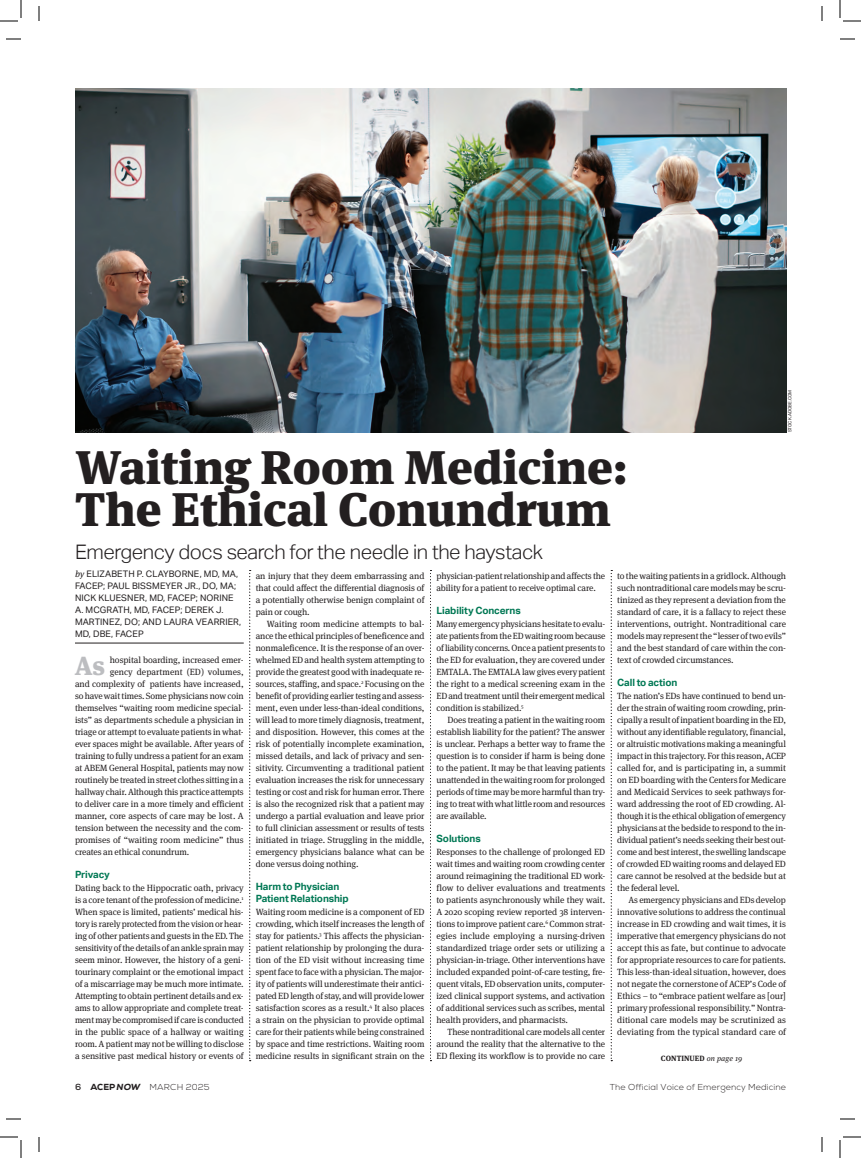
<style>
.page{position:relative;width:861px;height:1158px;background:#fff}
.page>*{position:absolute;margin:0;border:0;box-sizing:border-box;transform-origin:0 0}
.t1{font:900 47px/42px "Meta Serif Pro";letter-spacing:-.01em;color:#231f20}
.t2{font:900 26.2px "Meta Serif Pro";color:#bcbdc0}
.t3{font:300 20px "Aktiv Grotesk";letter-spacing:-.02em;color:#231f20}
.t4{font:700 10px/12px "Aktiv Grotesk";letter-spacing:-.01em;color:#007854}
.t5{font:9px/12px "Meta Serif Pro";letter-spacing:-.01em;color:#231f20;text-align:justify}
.t6{font:9px/12px "Aktiv Grotesk";letter-spacing:.01em;color:#231f20}
.t7{font:9px "Meta Serif Pro";letter-spacing:.01em;color:#231f20}
.t8{font:300 8.6px "Nexa";letter-spacing:.01em;color:#231f20}
.t9{font:700 7.6px "Meta Serif Pro";letter-spacing:.01em;color:#231f20}
.t10{font:4.5px "Aktiv Grotesk";color:#231f20}
.s1{font-family:"Meta Serif Pro";font-style:italic}
.s2{font-weight:400;font-style:italic}
.s3{font-weight:700;font-size:8.8px}
.s4{font-weight:800;font-size:8.8px}
.s5{font-weight:800;font-style:italic;font-size:8.8px}
</style>
<div class="page">
<hr style="left:75px;top:643px;width:169px;height:1px;background:#231f20">
<svg style="left:249px;top:570px;width:2px;height:491px"></svg>
<svg style="left:430px;top:570px;width:1px;height:491px"></svg>
<svg style="left:611px;top:570px;width:1px;height:491px"></svg>
<img style="left:75px;top:89px;width:711px;height:343px">
<svg style="left:6px;top:38px;width:15px;height:2px"></svg>
<svg style="left:840px;top:38px;width:15px;height:2px"></svg>
<svg style="left:6px;top:1118px;width:15px;height:2px"></svg>
<svg style="left:840px;top:1118px;width:15px;height:2px"></svg>
<svg style="left:38px;top:6px;width:2px;height:15px"></svg>
<svg style="left:38px;top:1137px;width:2px;height:15px"></svg>
<svg style="left:821px;top:6px;width:2px;height:15px"></svg>
<svg style="left:821px;top:1137px;width:2px;height:15px"></svg>
<svg style="left:0;top:0;width:22px;height:22px"></svg>
<svg style="left:0;top:1136px;width:22px;height:22px"></svg>
<svg style="left:839px;top:0;width:22px;height:22px"></svg>
<svg style="left:839px;top:1136px;width:22px;height:22px"></svg>
<p class="t10" style="left:787px;top:432px;width:44px;rotate:-90deg">STOCK.ADOBE.COM</p>
<h1 class="t1" style="left:75px;top:442px;width:554px">Waiting Room Medicine:<br>The Ethical Conundrum</h1>
<h3 class="t3" style="left:75px;top:540px;width:469px">Emergency docs search for the needle in the haystack</h3>
<p class="t6" style="left:75px;top:568px;width:168px"><span class="s1">by</span> ELIZABETH P. CLAYBORNE, MD, MA,<br>FACEP; PAUL BISSMEYER JR., DO, MA;<br>NICK KLUESNER, MD, FACEP; NORINE<br>A. MCGRATH, MD, FACEP; DEREK J.<br>MARTINEZ, DO; AND LAURA VEARRIER,<br>MD, DBE, FACEP</p>
<h2 class="t2" style="left:75px;top:644px;width:32px">As</h2>
<p class="t5" style="left:110px;top:653px;width:136px">hospital boarding, increased emer-</p>
<p class="t5" style="left:256px;top:569px;width:170px">an injury that they deem embarrassing and that could affect the differential diagnosis of a potentially otherwise benign complaint of pain or cough.</p>
<p class="t5" style="left:256px;top:617px;width:170px;text-indent:11px">Waiting room medicine attempts to bal&shy;ance the ethical principles of beneficence and nonmaleficence. It is the response of an over&shy;whelmed ED and health system attempting to provide the greatest good with inadequate re&shy;sources, staffing, and space.<sup>2</sup> Focusing on the benefit of providing earlier testing and assess&shy;ment, even under less-than-ideal conditions, will lead to more timely diagnosis, treatment, and disposition. However, this comes at the risk of potentially incomplete examination, missed details, and lack of privacy and sen&shy;sitivity. Circumventing a traditional patient evaluation increases the risk for unnecessary testing or cost and risk for human error. There is also the recognized risk that a patient may undergo a partial evaluation and leave prior to full clinician assessment or results of tests initiated in triage. Struggling in the middle, emergency physicians balance what can be done versus doing nothing.</p>
<p class="t4" style="left:256px;top:881px;width:94px">Harm to Physician<br>Patient Relationship</p>
<p class="t5" style="left:256px;top:905px;width:170px">Waiting room medicine is a component of ED crowding, which itself increases the length of stay for patients.<sup>3</sup> This affects the physician&shy;patient relationship by prolonging the dura&shy;tion of the ED visit without increasing time spent face to face with a physician. The major&shy;ity of patients will underestimate their antici&shy;pated ED length of stay, and will provide lower satisfaction scores as a result.<sup>4</sup> It also places a strain on the physician to provide optimal care for their patients while being constrained by space and time restrictions. Waiting room medicine results in significant strain on the</p>
<p class="t5" style="left:436px;top:569px;width:170px">physician-patient relationship and affects the ability for a patient to receive optimal care.</p>
<p class="t4" style="left:436px;top:605px;width:86px">Liability Concerns</p>
<p class="t5" style="left:436px;top:617px;width:170px">Many emergency physicians hesitate to evalu&shy;ate patients from the ED waiting room because of liability concerns. Once a patient presents to the ED for evaluation, they are covered under EMTALA. The EMTALA law gives every patient the right to a medical screening exam in the ED and treatment until their emergent medical condition is stabilized.<sup>5</sup></p>
<p class="t5" style="left:436px;top:713px;width:170px;text-indent:11px">Does treating a patient in the waiting room establish liability for the patient? The answer is unclear. Perhaps a better way to frame the question is to consider if harm is being done to the patient. It may be that leaving patients unattended in the waiting room for prolonged periods of time may be more harmful than try&shy;ing to treat with what little room and resources are available.</p>
<p class="t4" style="left:436px;top:833px;width:46px">Solutions</p>
<p class="t5" style="left:436px;top:845px;width:170px">Responses to the challenge of prolonged ED wait times and waiting room crowding center around reimagining the traditional ED work&shy;flow to deliver evaluations and treatments to patients asynchronously while they wait.<br>A 2020 scoping review reported 38 interven&shy;tions to improve patient care.<sup>6</sup> Common strat&shy;egies include employing a nursing-driven standardized triage order sets or utilizing a physician-in-triage. Other interventions have included expanded point-of-care testing, fre&shy;quent vitals, ED observation units, computer&shy;ized clinical support systems, and activation of additional services such as scribes, mental health providers, and pharmacists.</p>
<p class="t5" style="left:436px;top:1025px;width:170px;text-indent:11px">These nontraditional care models all center around the reality that the alternative to the ED flexing its workflow is to provide no care</p>
<p class="t5" style="left:617px;top:569px;width:170px">to the waiting patients in a gridlock. Although such nontraditional care models may be scru&shy;tinized as they represent a deviation from the standard of care, it is a fallacy to reject these interventions, outright. Nontraditional care models may represent the “lesser of two evils” and the best standard of care within the con&shy;text of crowded circumstances.</p>
<p class="t4" style="left:617px;top:677px;width:62px">Call to action</p>
<p class="t5" style="left:617px;top:689px;width:170px">The nation’s EDs have continued to bend un&shy;der the strain of waiting room crowding, prin&shy;cipally a result of inpatient boarding in the ED, without any identifiable regulatory, financial, or altruistic motivations making a meaningful impact in this trajectory. For this reason, ACEP called for, and is participating in, a summit on ED boarding with the Centers for Medicare and Medicaid Services to seek pathways for&shy;ward addressing the root of ED crowding. Al&shy;though it is the ethical obligation of emergency physicians at the bedside to respond to the in&shy;dividual patient’s needs seeking their best out&shy;come and best interest, the swelling landscape of crowded ED waiting rooms and delayed ED care cannot be resolved at the bedside but at the federal level.</p>
<p class="t5" style="left:617px;top:893px;width:170px;text-indent:11px">As emergency physicians and EDs develop innovative solutions to address the continual increase in ED crowding and wait times, it is imperative that emergency physicians do not accept this as fate, but continue to advocate for appropriate resources to care for patients.<br>This less-than-ideal situation, however, does not negate the cornerstone of ACEP’s Code of Ethics – to “embrace patient welfare as [our] primary professional responsibility.” Nontra&shy;ditional care models may be scrutinized as deviating from the typical standard care of</p>
<p class="t7" style="left:110px;top:665px;width:135px">gency department (ED) volumes,</p>
<p class="t5" style="left:75px;top:677px;width:170px">and complexity of patients have increased,</p>
<p class="t5" style="left:75px;top:689px;width:170px">so have wait times. Some physicians now coin</p>
<p class="t5" style="left:75px;top:701px;width:170px">themselves “waiting room medicine special-</p>
<p class="t5" style="left:75px;top:713px;width:170px">ists” as departments schedule a physician in</p>
<p class="t5" style="left:75px;top:725px;width:170px">triage or attempt to evaluate patients in what-</p>
<p class="t5" style="left:75px;top:737px;width:170px">ever spaces might be available. After years of</p>
<p class="t5" style="left:75px;top:749px;width:170px">training to fully undress a patient for an exam</p>
<p class="t5" style="left:75px;top:761px;width:170px">at ABEM General Hospital, patients may now</p>
<p class="t5" style="left:75px;top:773px;width:170px">routinely be treated in street clothes sitting in a</p>
<p class="t5" style="left:75px;top:785px;width:170px">hallway chair. Although this practice attempts</p>
<p class="t5" style="left:75px;top:797px;width:170px">to deliver care in a more timely and efficient</p>
<p class="t5" style="left:75px;top:809px;width:170px">manner, core aspects of care may be lost. A</p>
<p class="t5" style="left:75px;top:821px;width:170px">tension between the necessity and the com-</p>
<p class="t5" style="left:75px;top:833px;width:170px">promises of “waiting room medicine” thus</p>
<p class="t5" style="left:75px;top:845px;width:116px">creates an ethical conundrum.</p>
<p class="t4" style="left:75px;top:869px;width:36px">Privacy</p>
<p class="t5" style="left:75px;top:881px;width:170px">Dating back to the Hippocratic oath, privacy is a core tenant of the profession of medicine.<sup>1<br></sup>When space is limited, patients’ medical his&shy;tory is rarely protected from the vision or hear&shy;ing of other patients and guests in the ED. The sensitivity of the details of an ankle sprain may seem minor. However, the history of a geni&shy;tourinary complaint or the emotional impact of a miscarriage may be much more intimate.<br>Attempting to obtain pertinent details and ex&shy;ams to allow appropriate and complete treat&shy;ment may be compromised if care is conducted in the public space of a hallway or waiting room. A patient may not be willing to disclose a sensitive past medical history or events of</p>
<p class="t9" style="left:661px;top:1052px;width:83px">CONTINUED <span class="s2">on page 19</span></p>
<p class="t8" style="left:75px;top:1082px;width:136px"><span class="s3">6</span> <span class="s4">ACEP</span> <span class="s5">NOW</span> MArc h 2025</p>
<p class="t8" style="left:610px;top:1082px;width:178px">The Official Voice of Emergency Medicine</p>
</div>
